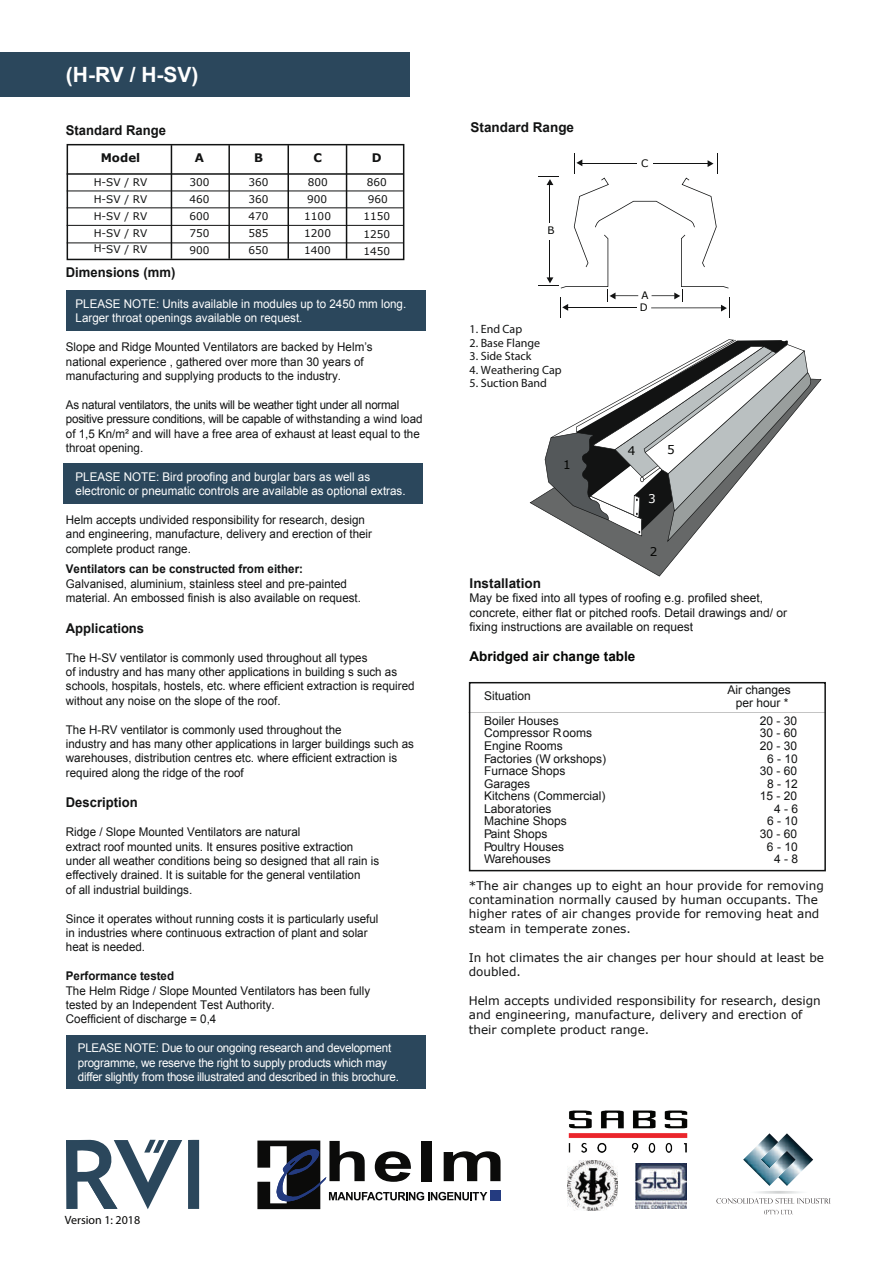
<style>
.page{position:relative;width:893px;height:1263px;background:#fff}
.page>*{position:absolute;margin:0;border:0;box-sizing:border-box;transform-origin:0 0}
.t1{font:700 21px "Arial";color:#fff}
.t2{font:700 13.5px "Arial";color:#121313}
.t3{font:700 13.5px "Arial";color:#040503}
.t4{font:12px/14.4px "Arial";color:#121313}
.t5{font:12px/14.4px "Verdana";color:#121313}
.t6{font:12px/14.4px "Arial";letter-spacing:-.02em;color:#121313}
.t7{font:12px/14.4px "Arial";color:#fff}
.t8{font:12px/14.4px "Arial";letter-spacing:-.02em;color:#fff}
.t9{font:12px "Myriad Pro";color:#121313}
.t10{font:700 12px "Arial";color:#121313}
.t11{font:12px "Myriad Pro";color:#050504}
.t12{font:12px "Verdana";color:#040503}
.t13{font:12px "Verdana";color:#fff}
.t14{font:700 11.85px "Verdana";color:#121313}
.t15{font:10.5px/17.1px "Verdana";color:#121313}
.t16{font:10.35px/12.1px "Verdana";color:#040503}
</style>
<div class="page">
<div style="left:63px;top:463px;width:360px;height:40px;background:#2b475c"></div>
<div style="left:66px;top:290px;width:360px;height:40px;background:#2b475c"></div>
<div style="left:66px;top:1035px;width:360px;height:53px;background:#2b475c"></div>
<div style="left:0;top:52px;width:410px;height:44px;background:#2b475c"></div>
<div style="left:469px;top:682px;width:357px;height:189px;border:2px solid #121313"></div>
<svg style="left:538px;top:154px;width:192px;height:164px"></svg>
<svg style="left:530px;top:379px;width:292px;height:197px"></svg>
<svg style="left:545px;top:339px;width:268px;height:203px"></svg>
<div style="left:67px;top:144px;width:337px;height:116px;border:2px solid #121313"></div>
<hr style="left:67px;top:173px;width:337px;height:2px;background:#121313">
<hr style="left:171px;top:145px;width:1px;height:114px;background:#121313">
<hr style="left:228px;top:145px;width:2px;height:114px;background:#121313">
<hr style="left:287px;top:145px;width:2px;height:114px;background:#121313">
<hr style="left:346px;top:145px;width:1px;height:114px;background:#121313">
<hr style="left:67px;top:191px;width:337px;height:1px;background:#121313">
<hr style="left:67px;top:207px;width:337px;height:1px;background:#121313">
<hr style="left:67px;top:225px;width:337px;height:1px;background:#121313">
<hr style="left:67px;top:242px;width:337px;height:1px;background:#121313">
<svg style="left:188px;top:1140px;width:11px;height:69px"></svg>
<svg style="left:66px;top:1140px;width:116px;height:69px"></svg>
<img style="left:635px;top:1163px;width:52px;height:46px">
<img style="left:796px;top:1142px;width:17px;height:35px">
<img style="left:743px;top:1133px;width:53px;height:53px">
<svg style="left:716px;top:1191px;width:114px;height:12px"></svg>
<svg style="left:764px;top:1210px;width:29px;height:5px"></svg>
<img style="left:568px;top:1110px;width:120px;height:43px">
<img style="left:567px;top:1161px;width:51px;height:50px">
<svg style="left:257px;top:1140px;width:244px;height:69px"></svg>
<h1 class="t1" style="left:66px;top:60px;width:134px">(H-RV / H-SV)</h1>
<p class="t2" style="left:66px;top:122px;width:102px">Standard Range</p>
<p class="t14" style="left:101px;top:150px;width:41px">Model</p>
<p class="t14" style="left:195px;top:150px;width:11px">A</p>
<p class="t14" style="left:254px;top:150px;width:11px">B</p>
<p class="t14" style="left:313px;top:150px;width:10px">C</p>
<p class="t14" style="left:372px;top:150px;width:11px">D</p>
<p class="t15" style="left:94px;top:174px;width:55px">H-SV / RV</p>
<p class="t15" style="left:189px;top:174px;width:22px">300</p>
<p class="t15" style="left:248px;top:174px;width:22px">360<br>360</p>
<p class="t15" style="left:308px;top:174px;width:22px">800</p>
<p class="t15" style="left:367px;top:174px;width:22px">860</p>
<p class="t15" style="left:94px;top:191px;width:55px">H-SV / RV</p>
<p class="t15" style="left:189px;top:191px;width:22px">460</p>
<p class="t15" style="left:307px;top:191px;width:22px">900</p>
<p class="t15" style="left:368px;top:191px;width:22px">960</p>
<p class="t15" style="left:94px;top:208px;width:55px">H-SV / RV<br>H-SV / RV</p>
<p class="t15" style="left:94px;top:241px;width:55px">H-SV / RV</p>
<p class="t15" style="left:189px;top:208px;width:22px">600<br>750</p>
<p class="t15" style="left:248px;top:208px;width:22px">470<br>585</p>
<p class="t15" style="left:304px;top:208px;width:28px">1100<br>1200</p>
<p class="t15" style="left:363px;top:208px;width:28px;line-height:17.5px">1150<br>1250</p>
<p class="t15" style="left:189px;top:242px;width:22px">900</p>
<p class="t15" style="left:248px;top:242px;width:22px">650</p>
<p class="t15" style="left:304px;top:242px;width:28px">1400</p>
<p class="t15" style="left:363px;top:242px;width:28px">1450</p>
<p class="t2" style="left:66px;top:264px;width:111px">Dimensions (mm)</p>
<p class="t7" style="left:76px;top:297px;width:332px">PLEASE NOTE: Units available in modules up to 2450 mm long.<br>Larger throat openings available on request.</p>
<p class="t4" style="left:66px;top:340px;width:308px">Slope and Ridge Mounted Ventilators are backed by Helm’s national experience , gathered over more than 30 years of manufacturing and supplying products to the industry.</p>
<p class="t6" style="left:66px;top:398px;width:358px">As natural ventilators, the units will be weather tight under all normal positive pressure conditions, will be capable of withstanding a wind load of 1,5 Kn/m² and will have a free area of exhaust at least equal to the throat opening.</p>
<p class="t7" style="left:76px;top:470px;width:331px">PLEASE NOTE: Bird proofing and burglar bars as well as electronic or pneumatic controls are available as optional extras.</p>
<p class="t4" style="left:66px;top:513px;width:308px">Helm accepts undivided responsibility for research, design and engineering, manufacture, delivery and erection of their complete product range.</p>
<p class="t10" style="left:66px;top:561px;width:239px">Ventilators can be constructed from either:</p>
<p class="t4" style="left:66px;top:576px;width:297px">Galvanised, aluminium, stainless steel and pre-painted material. An embossed finish is also available on request.</p>
<p class="t2" style="left:66px;top:619px;width:80px">Applications</p>
<p class="t4" style="left:66px;top:650px;width:350px">The H-SV ventilator is commonly used throughout all types<br>of industry and has many other applications in building s such as schools, hospitals, hostels, etc. where efficient extraction is required without any noise on the slope of the roof.</p>
<p class="t4" style="left:66px;top:722px;width:350px">The H-RV ventilator is commonly used throughout the<br>industry and has many other applications in larger buildings such as warehouses, distribution centres etc. where efficient extraction is required along the ridge of the roof</p>
<p class="t2" style="left:66px;top:794px;width:73px">Description</p>
<p class="t4" style="left:66px;top:825px;width:315px">Ridge / Slope Mounted Ventilators are natural<br>extract roof mounted units. It ensures positive extraction under all weather conditions being so designed that all rain is effectively drained. It is suitable for the general ventilation<br>of all industrial buildings.</p>
<p class="t4" style="left:66px;top:911px;width:314px">Since it operates without running costs it is particularly useful in industries where continuous extraction of plant and solar heat is needed.</p>
<p class="t10" style="left:66px;top:968px;width:110px">Performance tested</p>
<p class="t4" style="left:66px;top:983px;width:306px">The Helm Ridge / Slope Mounted Ventilators has been fully tested by an Independent Test Authority.<br>Coefficient of discharge = 0,4</p>
<p class="t8" style="left:78px;top:1041px;width:323px">PLEASE NOTE: Due to our ongoing research and development programme, we reserve the right to supply products which may differ slightly from those illustrated and described in this brochure.</p>
<p class="t2" style="left:471px;top:119px;width:105px">Standard Range</p>
<p class="t16" style="left:547px;top:225px;width:9px">B</p>
<p class="t9" style="left:470px;top:322px;width:54px">1. End Cap</p>
<p class="t9" style="left:470px;top:335px;width:72px">2. Base Flange</p>
<p class="t9" style="left:470px;top:349px;width:63px">3. Side Stack</p>
<p class="t9" style="left:470px;top:362px;width:94px">4. Weathering Cap</p>
<p class="t9" style="left:470px;top:376px;width:79px">5. Suction Band</p>
<p class="t12" style="left:563px;top:457px;width:9px">1</p>
<p class="t16" style="left:641px;top:157px;width:9px">C</p>
<p class="t16" style="left:640px;top:289px;width:10px">A<br>D</p>
<p class="t12" style="left:628px;top:443px;width:9px">4</p>
<p class="t12" style="left:667px;top:441px;width:9px">5</p>
<p class="t13" style="left:648px;top:491px;width:9px">3</p>
<p class="t12" style="left:650px;top:543px;width:9px">2</p>
<p class="t2" style="left:470px;top:574px;width:73px">Installation</p>
<p class="t4" style="left:470px;top:591px;width:319px">May be fixed into all types of roofing e.g. profiled sheet, concrete, either flat or pitched roofs. Detail drawings and/ or fixing instructions are available on request</p>
<p class="t3" style="left:470px;top:647px;width:167px">Abridged air change table</p>
<p class="t4" style="left:484px;top:688px;width:48px">Situation</p>
<p class="t4" style="left:728px;top:683px;width:65px">Air changes</p>
<p class="t4" style="left:736px;top:695px;width:54px">per hour *</p>
<p class="t4" style="left:484px;top:713px;width:76px">Boiler Houses</p>
<p class="t4" style="left:760px;top:713px;width:39px">20 - 30</p>
<p class="t4" style="left:484px;top:726px;width:109px">Compressor Rooms</p>
<p class="t4" style="left:760px;top:726px;width:39px">30 - 60</p>
<p class="t4" style="left:484px;top:739px;width:80px">Engine Rooms</p>
<p class="t4" style="left:760px;top:739px;width:39px">20 - 30</p>
<p class="t4" style="left:484px;top:751px;width:124px">Factories (W orkshops)</p>
<p class="t4" style="left:767px;top:751px;width:32px">6 - 10</p>
<p class="t4" style="left:484px;top:764px;width:83px">Furnace Shops</p>
<p class="t4" style="left:760px;top:764px;width:39px">30 - 60</p>
<p class="t4" style="left:484px;top:776px;width:47px">Garages</p>
<p class="t4" style="left:767px;top:776px;width:32px">8 - 12</p>
<p class="t4" style="left:484px;top:789px;width:123px">Kitchens (Commercial)</p>
<p class="t4" style="left:760px;top:789px;width:39px">15 - 20</p>
<p class="t4" style="left:484px;top:801px;width:69px">Laboratories</p>
<p class="t4" style="left:774px;top:801px;width:26px">4 - 6</p>
<p class="t4" style="left:484px;top:814px;width:84px">Machine Shops</p>
<p class="t4" style="left:767px;top:814px;width:32px">6 - 10</p>
<p class="t4" style="left:484px;top:827px;width:65px">Paint Shops</p>
<p class="t4" style="left:760px;top:827px;width:39px">30 - 60</p>
<p class="t4" style="left:484px;top:839px;width:81px">Poultry Houses</p>
<p class="t4" style="left:767px;top:839px;width:32px">6 - 10</p>
<p class="t4" style="left:484px;top:852px;width:68px">Warehouses</p>
<p class="t4" style="left:774px;top:852px;width:26px">4 - 8</p>
<p class="t5" style="left:469px;top:878px;width:357px">*The air changes up to eight an hour provide for removing contamination normally caused by human occupants. The higher rates of air changes provide for removing heat and steam in temperate zones.</p>
<p class="t5" style="left:469px;top:950px;width:357px">In hot climates the air changes per hour should at least be doubled.</p>
<p class="t5" style="left:469px;top:993px;width:353px">Helm accepts undivided responsibility for research, design and engineering, manufacture, delivery and erection of their complete product range.</p>
<p class="t11" style="left:65px;top:1213px;width:77px">Version 1: 2018</p>
</div>
